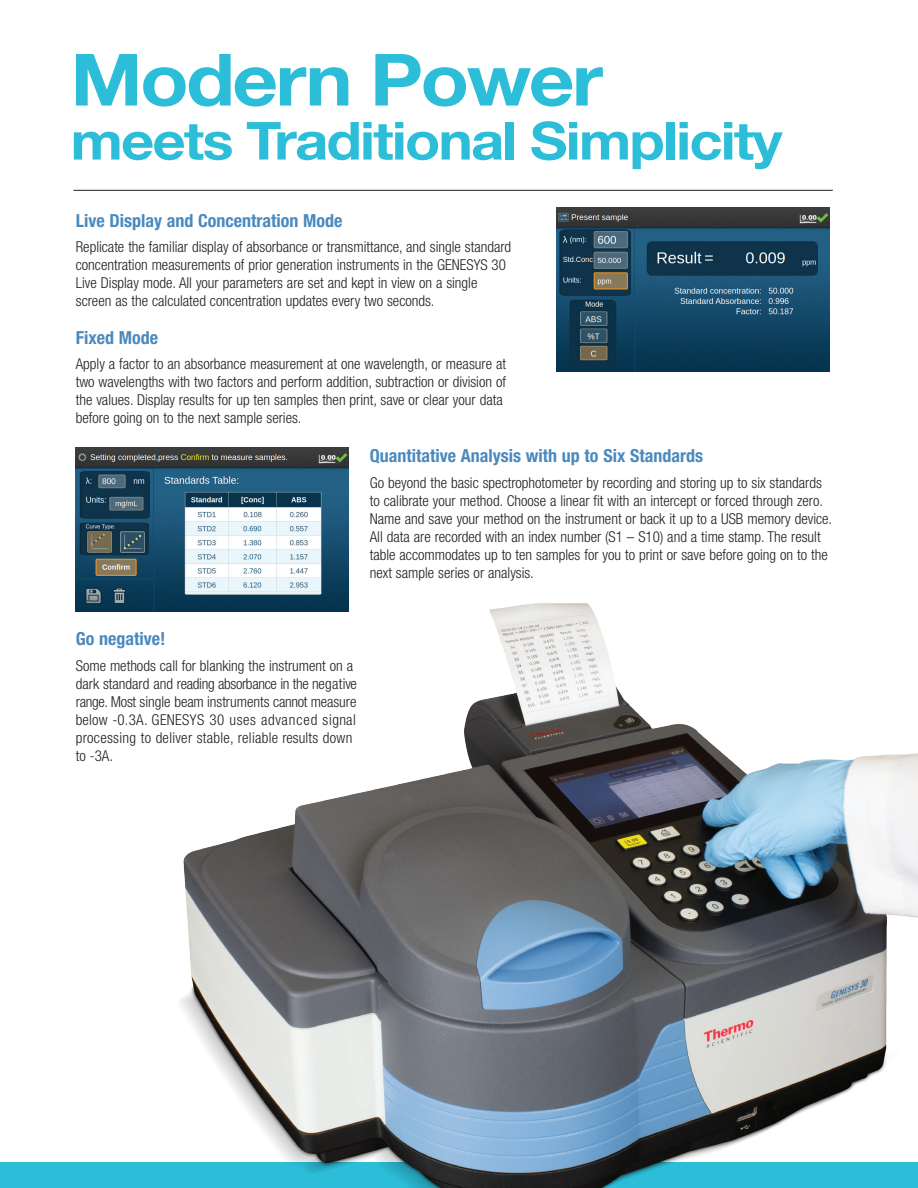
<style>
.page{position:relative;width:918px;height:1188px;background:#fff}
.page>*{position:absolute;margin:0;border:0;box-sizing:border-box;transform-origin:0 0}
.t1{font:700 72.15px "Helvetica Neue LT Std";letter-spacing:-.03em;color:#2cbdd8;scale:1.1 1}
.t2{font:700 52.5px "Helvetica Neue LT Std";letter-spacing:-.03em;color:#2cbdd8;scale:1.1 1}
.t3{font:700 condensed 18px "Helvetica Neue LT Std";color:#4a89be}
.t4{font:300 condensed 15px/18px "Helvetica Neue LT Std";color:#231f20}
</style>
<div class="page">
<div style="left:0;top:1163px;width:918px;height:25px;background:#2cbdd8"></div>
<hr style="left:73px;top:190px;width:760px;height:1px;background:#231f20">
<img style="left:557px;top:208px;width:272px;height:164px">
<img style="left:76px;top:448px;width:272px;height:163px">
<img style="left:164px;top:585px;width:754px;height:603px">
<h1 class="t1" style="left:70px;top:35px;width:486px">Modern Power</h1>
<h2 class="t2" style="left:70px;top:108px;width:649px">meets Traditional Simplicity</h2>
<p class="t3" style="left:76px;top:209px;width:268px">Live Display and Concentration Mode</p>
<p class="t4" style="left:76px;top:238px;width:437px">Replicate the familiar display of absorbance or transmittance, and single standard concentration measurements of prior generation instruments in the GENESYS 30<br>Live Display mode. All your parameters are set and kept in view on a single screen as the calculated concentration updates every two seconds.</p>
<p class="t3" style="left:76px;top:326px;width:84px">Fixed Mode</p>
<p class="t4" style="left:76px;top:355px;width:432px">Apply a factor to an absorbance measurement at one wavelength, or measure at two wavelengths with two factors and perform addition, subtraction or division of the values. Display results for up ten samples then print, save or clear your data before going on to the next sample series.</p>
<p class="t3" style="left:370px;top:445px;width:335px">Quantitative Analysis with up to Six Standards</p>
<p class="t4" style="left:370px;top:474px;width:464px">Go beyond the basic spectrophotometer by recording and storing up to six standards to calibrate your method. Choose a linear fit with an intercept or forced through zero.<br>Name and save your method on the instrument or back it up to a USB memory device.<br>All data are recorded with an index number (S1 – S10) and a time stamp. The result table accommodates up to ten samples for you to print or save before going on to the next sample series or analysis.</p>
<p class="t3" style="left:76px;top:628px;width:91px">Go negative!</p>
<p class="t4" style="left:76px;top:656px;width:283px">Some methods call for blanking the instrument on a dark standard and reading absorbance in the negative range. Most single beam instruments cannot measure below -0.3A. GENESYS 30 uses advanced signal processing to deliver stable, reliable results down to -3A.</p>
</div>
